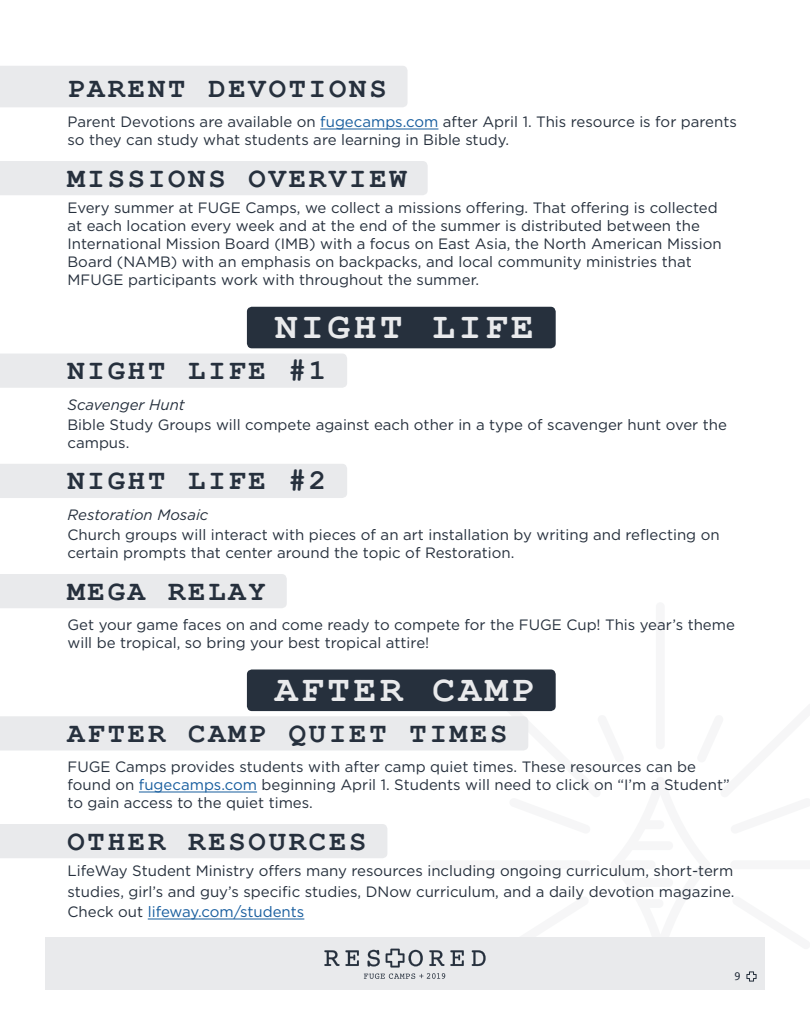
<style>
.page{position:relative;width:810px;height:1035px;background:#fff}
.page>*{position:absolute;margin:0;border:0;box-sizing:border-box;transform-origin:0 0}
.Header_1{font:700 37.5px "Courier New";letter-spacing:.1em;color:#e9eaec}
.Header_2{font:700 28.75px "Courier New";letter-spacing:.1em;color:#26303d}
.Body{font:15px/18px "Gotham";color:#26303d}
.Body-2{font:italic 15px "Gotham";color:#26303d}
.Body-3{font:15px "Gotham";color:#175d9e}
.t1{font:12.5px "Courier";color:#26303d}
.s1{color:#175d9e}
.s2{color:#26303d}
</style>
<div class="page">
<div style="left:45px;top:938px;width:720px;height:52px;background:#e9eaec"></div>
<div style="left:656px;top:602px;width:9px;height:147px;background:#f6f6f7;border-radius:4px"></div>
<div style="left:0;top:66px;width:408px;height:41px;background:#e9eaec"></div>
<hr style="left:320px;top:129px;width:118px;height:1px;background:#175d9e">
<div style="left:0;top:161px;width:428px;height:34px;background:#e9eaec"></div>
<div style="left:247px;top:307px;width:309px;height:41px;background:#26303d;border-radius:5px"></div>
<div style="left:0;top:354px;width:347px;height:34px;background:#e9eaec"></div>
<div style="left:0;top:464px;width:347px;height:34px;background:#e9eaec"></div>
<div style="left:0;top:574px;width:287px;height:34px;background:#e9eaec"></div>
<div style="left:247px;top:670px;width:309px;height:41px;background:#26303d;border-radius:5px"></div>
<svg style="left:0;top:703px;width:765px;height:279px"></svg>
<hr style="left:148px;top:919px;width:156px;height:1px;background:#175d9e">
<p class="Header_2" style="left:68px;top:70px;width:321px">PARENT DEVOTIONS</p>
<p class="Body" style="left:68px;top:113px;width:671px">Parent Devotions are available on <span class="s1">fugecamps.com</span> after April 1. This resource is for parents so they can study what students are learning in Bible study.</p>
<p class="Header_2" style="left:68px;top:160px;width:341px">MISSIONS OVERVIEW</p>
<p class="Body" style="left:68px;top:199px;width:656px">Every summer at FUGE Camps, we collect a missions offering. That offering is collected at each location every week and at the end of the summer is distributed between the International Mission Board (IMB) with a focus on East Asia, the North American Mission Board (NAMB) with an emphasis on backpacks, and local community ministries that MFUGE participants work with throughout the summer.</p>
<p class="Header_1" style="left:275px;top:303px;width:260px">NIGHT LIFE</p>
<p class="Header_2" style="left:68px;top:353px;width:260px">NIGHT LIFE #1</p>
<p class="Body-2" style="left:68px;top:395px;width:119px">Scavenger Hunt</p>
<p class="Body" style="left:68px;top:416px;width:661px">Bible Study Groups will compete against each other in a type of scavenger hunt over the campus.</p>
<p class="Header_2" style="left:68px;top:463px;width:260px">NIGHT LIFE #2</p>
<p class="Body-2" style="left:68px;top:505px;width:142px">Restoration Mosaic</p>
<p class="Body" style="left:68px;top:526px;width:654px">Church groups will interact with pieces of an art installation by writing and reflecting on certain prompts that center around the topic of Restoration.</p>
<p class="Header_2" style="left:68px;top:573px;width:200px">MEGA RELAY</p>
<p class="Body" style="left:68px;top:616px;width:669px">Get your game faces on and come ready to compete for the FUGE Cup! This year’s theme will be tropical, so bring your best tropical attire!</p>
<p class="Header_1" style="left:275px;top:666px;width:260px">AFTER CAMP</p>
<p class="Header_2" style="left:68px;top:715px;width:441px">AFTER CAMP QUIET TIMES</p>
<p class="Body" style="left:68px;top:758px;width:664px">FUGE Camps provides students with after camp quiet times. These resources can be found on <span class="s1">fugecamps.com</span> beginning April 1. Students will need to click on “I’m a Student” to gain access to the quiet times.</p>
<p class="Header_2" style="left:68px;top:823px;width:301px">OTHER RESOURCES</p>
<p class="Body" style="left:68px;top:862px;width:667px">LifeWay Student Ministry offers many resources including ongoing curriculum, short-term</p>
<p class="Body" style="left:68px;top:882px;width:668px">studies, girl’s and guy’s specific studies, DNow curriculum, and a daily devotion magazine.</p>
<p class="Body-3" style="left:68px;top:903px;width:238px"><span class="s2">Check out</span> lifeway.com/students</p>
<p class="t1" style="left:734px;top:967px;width:9px">9</p>
</div>
